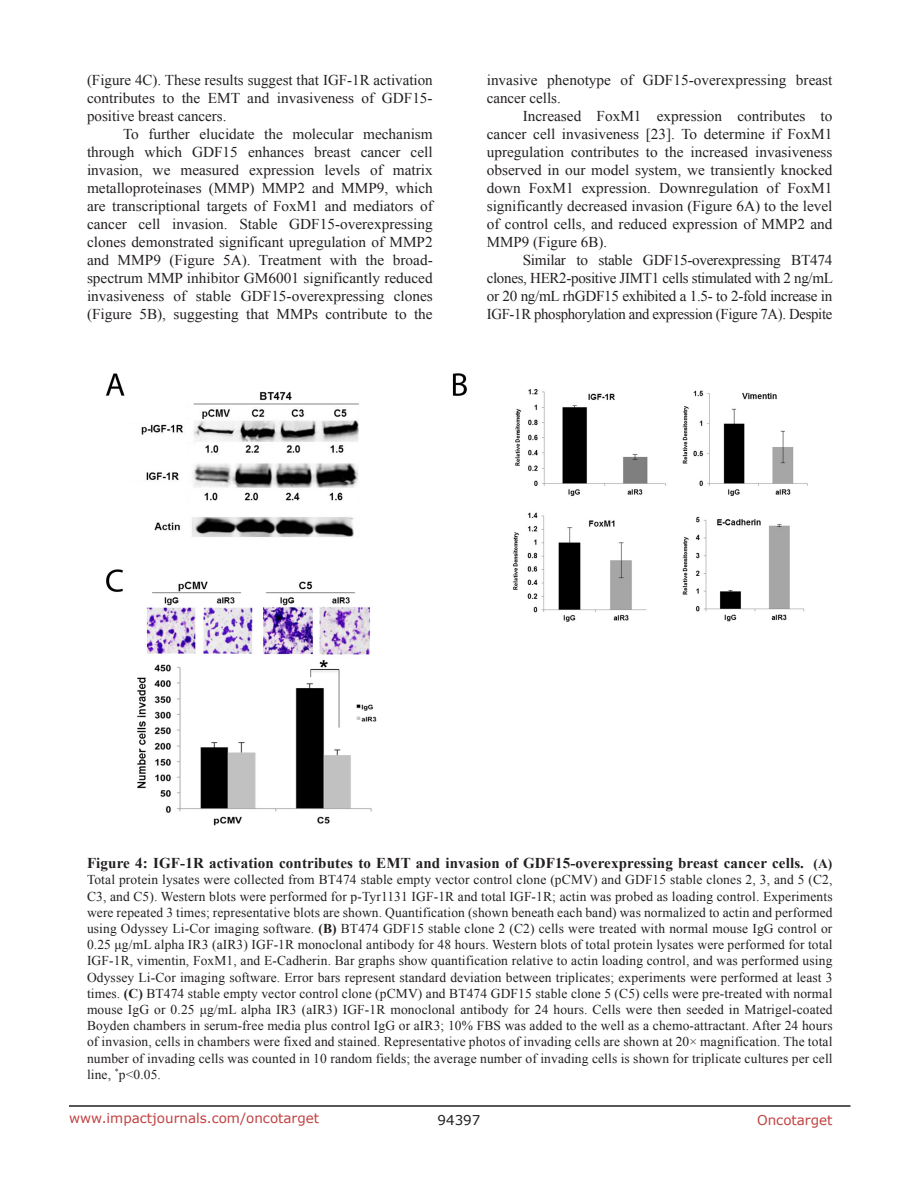
<style>
.page{position:relative;width:918px;height:1188px;background:#fff}
.page>*{position:absolute;margin:0;border:0;box-sizing:border-box;transform-origin:0 0}
.BodyText{font:15px/18px "Times New Roman";color:#231f20;text-align:justify}
.figuretext{font:700 15px "Times New Roman";letter-spacing:.01em;color:#231f20}
.figuretext-2{font:13.5px/16.2px "Times New Roman";letter-spacing:.01em;color:#231f20;text-align:justify}
.t1{font:13.5px "Verdana";color:#c24141}
.t2{font:13.5px "Verdana";color:#231f20}
.s1{font-size:13.5px}
.s2{font-weight:700}
</style>
<div class="page">
<hr style="left:69px;top:1105px;width:781px;height:2px;background:#231f20">
<img style="left:105px;top:373px;width:703px;height:453px">
<p class="BodyText" style="left:87px;top:71px;width:347px">(Figure 4C). These results suggest that IGF-1R activation contributes to the EMT and invasiveness of GDF15- positive breast cancers.</p>
<p class="BodyText" style="left:87px;top:125px;width:347px;text-indent:36px">To further elucidate the molecular mechanism through which GDF15 enhances breast cancer cell invasion, we measured expression levels of matrix metalloproteinases (MMP) MMP2 and MMP9, which are transcriptional targets of FoxM1 and mediators of cancer cell invasion. Stable GDF15-overexpressing clones demonstrated significant upregulation of MMP2 and MMP9 (Figure 5A). Treatment with the broad&shy;spectrum MMP inhibitor GM6001 significantly reduced invasiveness of stable GDF15-overexpressing clones (Figure 5B), suggesting that MMPs contribute to the</p>
<p class="BodyText" style="left:487px;top:71px;width:347px">invasive phenotype of GDF15-overexpressing breast cancer cells.</p>
<p class="BodyText" style="left:487px;top:107px;width:347px;text-indent:36px">Increased FoxM1 expression contributes to cancer cell invasiveness [23]. To determine if FoxM1 upregulation contributes to the increased invasiveness observed in our model system, we transiently knocked down FoxM1 expression. Downregulation of FoxM1 significantly decreased invasion (Figure 6A) to the level of control cells, and reduced expression of MMP2 and MMP9 (Figure 6B).</p>
<p class="BodyText" style="left:487px;top:251px;width:348px;text-indent:36px">Similar to stable GDF15-overexpressing BT474 clones, HER2-positive JIMT1 cells stimulated with 2 ng/mL or 20 ng/mL rhGDF15 exhibited a 1.5- to 2-fold increase in IGF-1R phosphorylation and expression (Figure 7A). Despite</p>
<p class="figuretext" style="left:87px;top:853px;width:747px">Figure 4: IGF-1R activation contributes to EMT and invasion of GDF15-overexpressing breast cancer cells. <span class="s1">(A)</span></p>
<p class="figuretext-2" style="left:87px;top:872px;width:747px">Total protein lysates were collected from BT474 stable empty vector control clone (pCMV) and GDF15 stable clones 2, 3, and 5 (C2, C3, and C5). Western blots were performed for p-Tyr1131 IGF-1R and total IGF-1R; actin was probed as loading control. Experiments were repeated 3 times; representative blots are shown. Quantification (shown beneath each band) was normalized to actin and performed using Odyssey Li-Cor imaging software. <span class="s2">(B)</span> BT474 GDF15 stable clone 2 (C2) cells were treated with normal mouse IgG control or 0.25 μg/mL alpha IR3 (aIR3) IGF-1R monoclonal antibody for 48 hours. Western blots of total protein lysates were performed for total IGF-1R, vimentin, FoxM1, and E-Cadherin. Bar graphs show quantification relative to actin loading control, and was performed using Odyssey Li-Cor imaging software. Error bars represent standard deviation between triplicates; experiments were performed at least 3 times. <span class="s2">(C)</span> BT474 stable empty vector control clone (pCMV) and BT474 GDF15 stable clone 5 (C5) cells were pre-treated with normal mouse IgG or 0.25 μg/mL alpha IR3 (aIR3) IGF-1R monoclonal antibody for 24 hours. Cells were then seeded in Matrigel-coated Boyden chambers in serum-free media plus control IgG or aIR3; 10% FBS was added to the well as a chemo-attractant. After 24 hours of invasion, cells in chambers were fixed and stained. Representative photos of invading cells are shown at 20× magnification. The total number of invading cells was counted in 10 random fields; the average number of invading cells is shown for triplicate cultures per cell line, <sup>*</sup>p&lt;0.05.</p>
<p class="t1" style="left:69px;top:1109px;width:252px">www.impactjournals.com/oncotarget</p>
<p class="t2" style="left:438px;top:1111px;width:44px">94397</p>
<p class="t1" style="left:757px;top:1111px;width:77px">Oncotarget</p>
</div>
